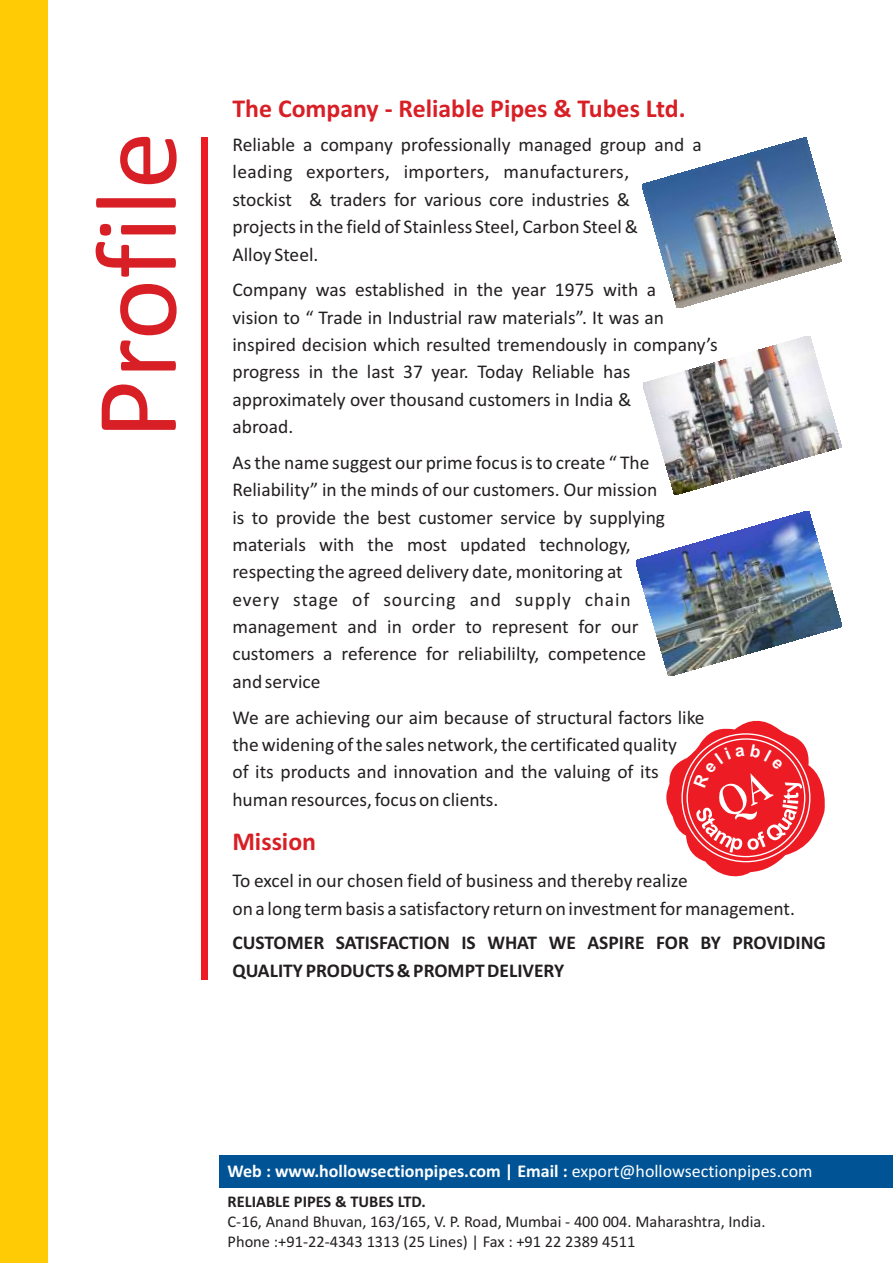
<style>
.page{position:relative;width:893px;height:1263px;background:#fff}
.page>*{position:absolute;margin:0;border:0;box-sizing:border-box;transform-origin:0 0}
.t1{font:116.85px "Calibri";color:#d81f26}
.t2{font:700 25.8px "Calibri";color:#d81f26}
.t3{font:19.5px/27.3px "Calibri";color:#231f20}
.t4{font:700 19.5px/27.3px "Calibri";color:#231f20}
.t5{font:700 18px "Calibri";color:#fff}
.t6{font:16.35px/20px "Calibri";color:#231f20}
.t7{font:700 16.35px "Calibri";color:#231f20}
.s1{font-weight:400}
</style>
<div class="page">
<div style="left:0;top:0;width:47px;height:1263px;background:#ffcb04"></div>
<div style="left:219px;top:1155px;width:674px;height:33px;background:#005496"></div>
<div style="left:201px;top:137px;width:7px;height:842px;background:#ed1c24"></div>
<img style="left:642px;top:137px;width:199px;height:171px">
<img style="left:643px;top:336px;width:198px;height:159px">
<img style="left:636px;top:511px;width:205px;height:165px">
<svg style="left:666px;top:720px;width:159px;height:157px"></svg>
<h2 class="t2" style="left:232px;top:97px;width:455px">The Company - Reliable Pipes &amp; Tubes Ltd.</h2>
<h1 class="t1" style="left:88px;top:440px;width:310px;rotate:-90deg">Profile</h1>
<p class="t3" style="left:232px;top:133px;width:471px">Reliable a company professionally managed group and a leading exporters, importers, manufacturers,<br>stockist &amp; traders for various core industries &amp;<br>projects in the field of Stainless Steel, Carbon Steel &amp;<br>Alloy Steel.</p>
<p class="t3" style="left:232px;top:278px;width:487px">Company was established in the year 1975 with a<br>vision to “ Trade in Industrial raw materials”. It was an inspired decision which resulted tremendously in company’s progress in the last 37 year. Today Reliable has approximately over thousand customers in India &amp;<br>abroad.</p>
<p class="t3" style="left:232px;top:450px;width:434px">As the name suggest our prime focus is to create “ The Reliability” in the minds of our customers. Our mission is to provide the best customer service by supplying materials with the most updated technology, respecting the agreed delivery date, monitoring at every stage of sourcing and supply chain management and in order to represent for our customers a reference for reliabililty, competence and service</p>
<p class="t3" style="left:232px;top:705px;width:474px">We are achieving our aim because of structural factors like the widening of the sales network, the certificated quality<br>of its products and innovation and the valuing of its human resources, focus on clients.</p>
<h2 class="t2" style="left:232px;top:831px;width:85px">Mission</h2>
<p class="t3" style="left:232px;top:869px;width:564px">To excel in our chosen field of business and thereby realize<br>on a long term basis a satisfactory return on investment for management.</p>
<p class="t4" style="left:232px;top:931px;width:595px">CUSTOMER SATISFACTION IS WHAT WE ASPIRE FOR BY PROVIDING<br>QUALITY PRODUCTS &amp; PROMPT DELIVERY</p>
<p class="t5" style="left:228px;top:1163px;width:586px">Web : www.hollowsectionpipes.com | Email : <span class="s1">export@hollowsectionpipes.com</span></p>
<p class="t7" style="left:228px;top:1195px;width:200px">RELIABLE PIPES &amp; TUBES LTD.</p>
<p class="t6" style="left:228px;top:1213px;width:540px">C-16, Anand Bhuvan, 163/165, V. P. Road, Mumbai - 400 004. Maharashtra, India.<br>Phone :+91-22-4343 1313 (25 Lines) | Fax : +91 22 2389 4511</p>
</div>
